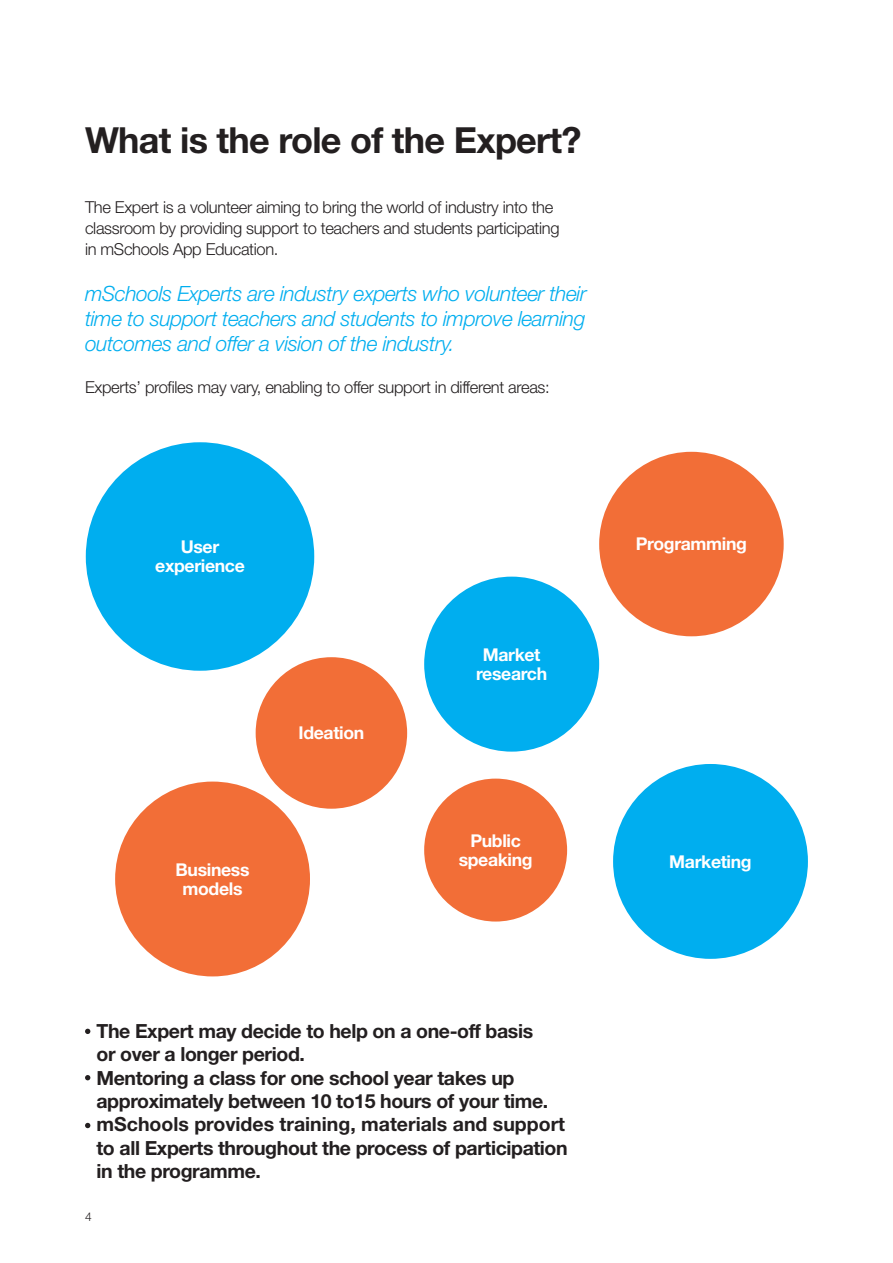
<style>
.page{position:relative;width:893px;height:1263px;background:#fff}
.page>*{position:absolute;margin:0;border:0;box-sizing:border-box;transform-origin:0 0}
.t1{font:700 36px "Helvetica Neue LT Std";letter-spacing:-.02em;color:#231f20}
.t2{font:italic 300 21px/25.2px "Helvetica Neue LT Std";letter-spacing:-.02em;color:#00aeef;text-align:justify}
.t3{font:700 19.5px/23.4px "Helvetica Neue LT Std";letter-spacing:-.02em;color:#231f20}
.t4{font:700 17.7px/19px "Helvetica Neue LT Std";letter-spacing:-.02em;color:#fff;text-align:center}
.t5{font:300 16.5px/21px "Helvetica Neue LT Std";letter-spacing:-.02em;color:#231f20}
.t6{font:300 12px "Helvetica Neue LT Std";color:#231f20}
</style>
<div class="page">
<div style="left:424px;top:577px;width:175px;height:175px;background:#00aeef;border-radius:50%"></div>
<div style="left:86px;top:442px;width:228px;height:229px;background:#00aeef;border-radius:50%"></div>
<div style="left:424px;top:779px;width:143px;height:142px;background:#f26e37;border-radius:50%"></div>
<div style="left:613px;top:764px;width:195px;height:195px;background:#00aeef;border-radius:50%"></div>
<div style="left:256px;top:657px;width:151px;height:152px;background:#f26e37;border-radius:50%"></div>
<div style="left:599px;top:452px;width:185px;height:184px;background:#f26e37;border-radius:50%"></div>
<div style="left:115px;top:781px;width:195px;height:195px;background:#f26e37;border-radius:50%"></div>
<svg style="left:85px;top:1029px;width:5px;height:5px"></svg>
<svg style="left:85px;top:1075px;width:5px;height:5px"></svg>
<svg style="left:85px;top:1123px;width:5px;height:5px"></svg>
<h1 class="t1" style="left:85px;top:118px;width:498px">What is the role of the Expert?</h1>
<p class="t5" style="left:85px;top:196px;width:476px">The Expert is a volunteer aiming to bring the world of industry into the classroom by providing support to teachers and students participating in mSchools App Education.</p>
<p class="t2" style="left:85px;top:281px;width:503px">mSchools Experts are industry experts who volunteer their time to support teachers and students to improve learning outcomes and offer a vision of the industry.</p>
<p class="t5" style="left:85px;top:377px;width:466px">Experts’ profiles may vary, enabling to offer support in different areas:</p>
<p class="t4" style="left:155px;top:537px;width:91px">User experience</p>
<p class="t4" style="left:176px;top:859px;width:75px">Business models</p>
<p class="t4" style="left:298px;top:723px;width:67px">Ideation</p>
<p class="t4" style="left:476px;top:645px;width:73px">Market research</p>
<p class="t4" style="left:459px;top:831px;width:75px">Public speaking</p>
<p class="t3" style="left:97px;top:1019px;width:473px">The Expert may decide to help on a one-off basis<br>or over a longer period.<br>Mentoring a class for one school year takes up approximately between 10 to15 hours of your time. mSchools provides training, materials and support to all Experts throughout the process of participation in the programme.</p>
<p class="t6" style="left:85px;top:1209px;width:8px">4</p>
<p class="t4" style="left:636px;top:534px;width:113px">Programming</p>
<p class="t4" style="left:669px;top:851px;width:84px">Marketing</p>
</div>
